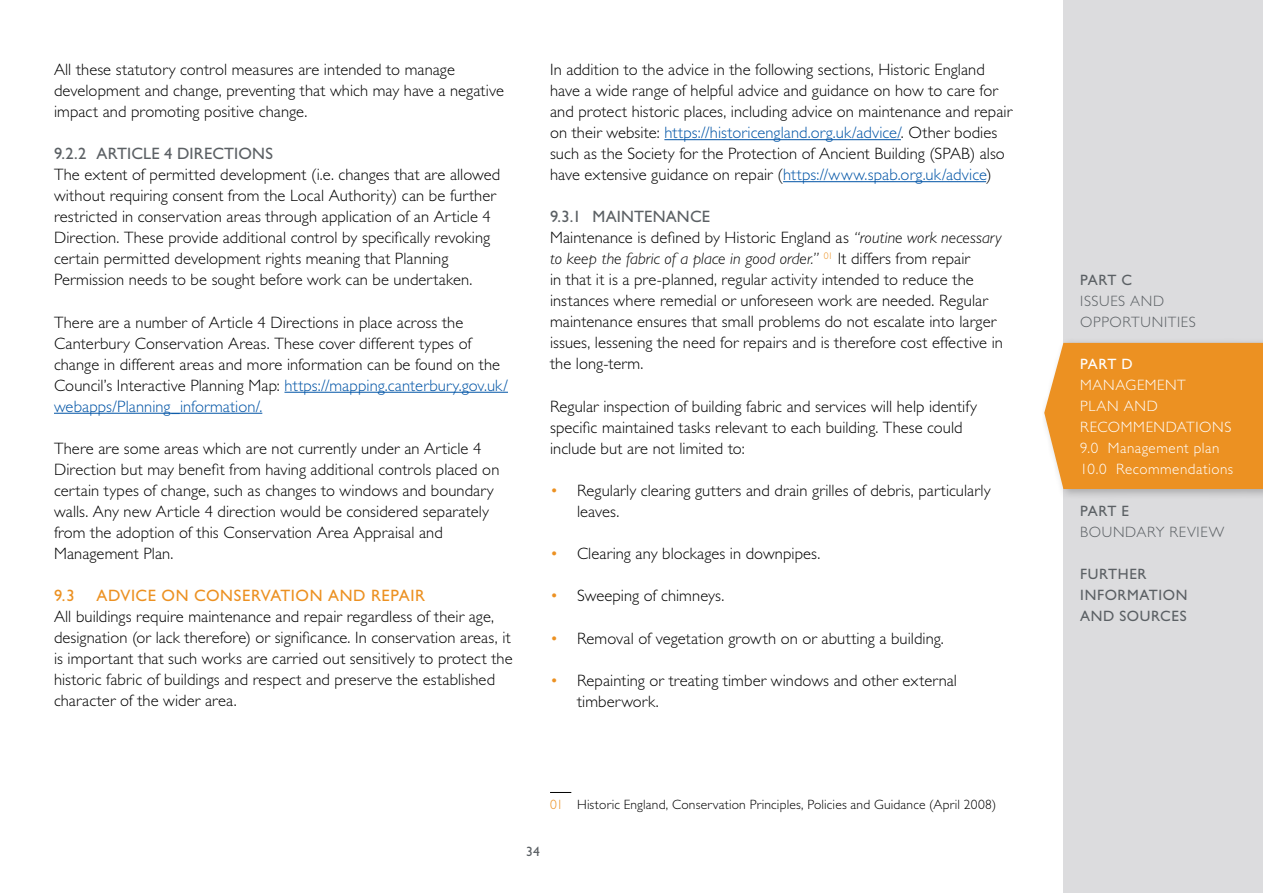
<style>
.page{position:relative;width:1263px;height:893px;background:#fff}
.page>*{position:absolute;margin:0;border:0;box-sizing:border-box;transform-origin:0 0}
.t1{font:300 16.5px/21px "Gill Sans Std";letter-spacing:.005em;color:#000}
.t2{font:16.5px "Gill Sans Std";letter-spacing:.035em;color:#ec9122}
.t3{font:16.5px "Gill Sans Std";letter-spacing:.01em;color:#5b6064}
.t4{font:300 15px/21px "Gill Sans Std";letter-spacing:.04em;color:#fff}
.t5{font:15px/21px "Gill Sans Std";letter-spacing:.04em;color:#5b6064}
.t6{font:300 15px/21px "Gill Sans Std";letter-spacing:.04em;color:#5b6064}
.t7{font:15px "Gill Sans Std";color:#fff}
.t8{font:300 13.5px "Gill Sans Std";letter-spacing:.015em;color:#000}
.t9{font:13.5px "Gill Sans Std";color:#5b6064}
.s1{color:#0054a6}
.s2{font-weight:400;color:#5b6064}
.s3{font-style:italic}
.s4{color:#ec9122}
</style>
<div class="page">
<div style="left:1063px;top:0;width:200px;height:893px;background:#dcdcde"></div>
<div style="left:1039px;top:337px;width:224px;height:163px;background:#000;opacity:.23"></div>
<div style="left:1044px;top:343px;width:219px;height:146px;background:#ec9122"></div>
<hr style="left:664px;top:139px;width:237px;height:1px;background:#0054a6">
<hr style="left:783px;top:181px;width:203px;height:1px;background:#0054a6">
<svg style="left:550px;top:792px;width:21px;height:1px"></svg>
<hr style="left:54px;top:413px;width:208px;height:1px;background:#0054a6">
<svg style="left:182px;top:344px;width:899px;height:156px"></svg>
<p class="t1" style="left:54px;top:59px;width:451px">All these statutory control measures are intended to manage development and change, preventing that which may have a negative impact and promoting positive change.</p>
<p class="t3" style="left:54px;top:144px;width:221px">9.2.2 ARTICLE 4 DIRECTIONS</p>
<p class="t1" style="left:54px;top:164px;width:448px">The extent of permitted development (i.e. changes that are allowed without requiring consent from the Local Authority) can be further restricted in conservation areas through application of an Article 4<br>Direction. These provide additional control by specifically revoking certain permitted development rights meaning that Planning Permission needs to be sought before work can be undertaken.</p>
<p class="t1" style="left:54px;top:312px;width:455px">There are a number of Article 4 Directions in place across the Canterbury Conservation Areas. These cover different types of change in different areas and more information can be found on the Council’s Interactive Planning Map: <span class="s1">https://mapping.canterbury.gov.uk/ webapps/Planning_information/.</span></p>
<p class="t1" style="left:54px;top:438px;width:447px">There are some areas which are not currently under an Article 4<br>Direction but may benefit from having additional controls placed on certain types of change, such as changes to windows and boundary walls. Any new Article 4 direction would be considered separately from the adoption of this Conservation Area Appraisal and Management Plan.</p>
<p class="t2" style="left:54px;top:586px;width:22px">9.3</p>
<p class="t2" style="left:97px;top:586px;width:330px">ADVICE ON CONSERVATION AND REPAIR</p>
<p class="t1" style="left:54px;top:606px;width:460px">All buildings require maintenance and repair regardless of their age, designation (or lack therefore) or significance. In conservation areas, it is important that such works are carried out sensitively to protect the historic fabric of buildings and respect and preserve the established character of the wider area.</p>
<p class="t1" style="left:550px;top:59px;width:464px">In addition to the advice in the following sections, Historic England have a wide range of helpful advice and guidance on how to care for and protect historic places, including advice on maintenance and repair on their website: <span class="s1">https://historicengland.org.uk/advice/</span>. Other bodies such as the Society for the Protection of Ancient Building (SPAB) also have extensive guidance on repair (<span class="s1">https://www.spab.org.uk/advice</span>)</p>
<p class="t1" style="left:550px;top:206px;width:454px"><span class="s2">9.3.1 MAINTENANCE<br></span>Maintenance is defined by Historic England as <span class="s3">“routine work necessary to keep the fabric of a place in good order.”</span> <sup>01</sup> It differs from repair<br>in that it is a pre-planned, regular activity intended to reduce the instances where remedial or unforeseen work are needed. Regular maintenance ensures that small problems do not escalate into larger issues, lessening the need for repairs and is therefore cost effective in the long-term.</p>
<p class="t1" style="left:550px;top:396px;width:428px">Regular inspection of building fabric and services will help identify specific maintained tasks relevant to each building. These could include but are not limited to:</p>
<p class="t1" style="left:577px;top:480px;width:415px;text-indent:-27px"><span class="s4">•</span> Regularly clearing gutters and drain grilles of debris, particularly leaves.</p>
<p class="t1" style="left:550px;top:543px;width:272px"><span class="s4">•</span> Clearing any blockages in downpipes.</p>
<p class="t1" style="left:550px;top:586px;width:176px"><span class="s4">•</span> Sweeping of chimneys.</p>
<p class="t1" style="left:550px;top:628px;width:395px"><span class="s4">•</span> Removal of vegetation growth on or abutting a building.</p>
<p class="t1" style="left:577px;top:670px;width:381px;text-indent:-27px"><span class="s4">•</span> Repainting or treating timber windows and other external timberwork.</p>
<p class="t8" style="left:550px;top:797px;width:448px"><span class="s4">01</span> Historic England, Conservation Principles, Policies and Guidance (April 2008)</p>
<p class="t9" style="left:526px;top:844px;width:15px">34</p>
<p class="t5" style="left:1080px;top:270px;width:53px">PART C</p>
<p class="t6" style="left:1080px;top:291px;width:117px">ISSUES AND<br>OPPORTUNITIES</p>
<p class="t7" style="left:1080px;top:355px;width:54px">PART D</p>
<p class="t4" style="left:1080px;top:375px;width:154px">MANAGEMENT<br>PLAN AND<br>RECOMMENDATIONS<br>9.0 Management plan<br>10.0 Recommendations</p>
<p class="t5" style="left:1080px;top:501px;width:50px">PART E</p>
<p class="t6" style="left:1080px;top:522px;width:145px">BOUNDARY REVIEW</p>
<p class="t5" style="left:1080px;top:564px;width:109px">FURTHER<br>INFORMATION<br>AND SOURCES</p>
</div>
